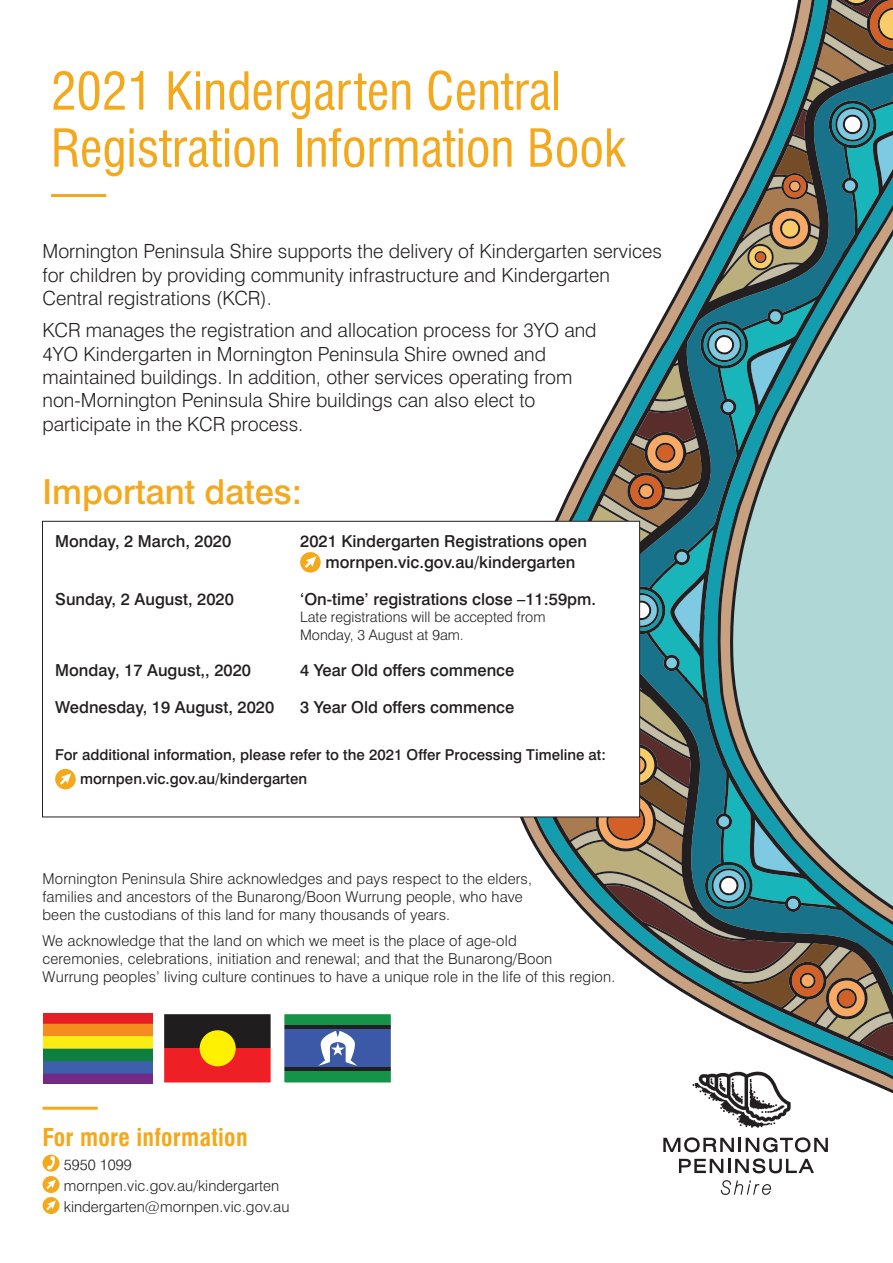
<style>
.page{position:relative;width:893px;height:1263px;background:#fff}
.page>*{position:absolute;margin:0;border:0;box-sizing:border-box;transform-origin:0 0}
.t1{font:condensed 51px/57px "Swiss 721 BT";color:#f4a81c}
.t2{font:500 34.5px "Swiss 721 BT";color:#f4a81c}
.t3{font:700 condensed 24px "Swiss 721 BT";letter-spacing:.01em;color:#f4a81c}
.t4{font:300 19.5px/23.4px "Swiss 721 BT";color:#231f20}
.t5{font:500 16.5px/20.2px "Swiss 721 BT";color:#231f20}
.t6{font:300 15px/18px "Swiss 721 BT";letter-spacing:.01em;color:#231f20}
.t7{font:500 15px/24.5px "Swiss 721 BT";color:#231f20}
.t8{font:300 14.55px/17.4px "Swiss 721 BT";color:#231f20}
</style>
<div class="page">
<hr style="left:51px;top:194px;width:55px;height:3px;background:#f4a81c">
<svg style="left:534px;top:520px;width:359px;height:672px"></svg>
<svg style="left:539px;top:0;width:354px;height:1056px"></svg>
<svg style="left:692px;top:1070px;width:99px;height:58px"></svg>
<svg style="left:721px;top:1180px;width:50px;height:15px"></svg>
<svg style="left:663px;top:1137px;width:71px;height:15px"></svg>
<hr style="left:738px;top:1138px;width:3px;height:14px;background:#231f20">
<svg style="left:746px;top:1137px;width:82px;height:15px"></svg>
<svg style="left:679px;top:1158px;width:135px;height:15px"></svg>
<svg style="left:43px;top:1154px;width:17px;height:60px"></svg>
<hr style="left:43px;top:1107px;width:55px;height:3px;background:#f4a81c">
<svg style="left:164px;top:1014px;width:107px;height:69px;background:#9a3e20"></svg>
<svg style="left:284px;top:1014px;width:107px;height:69px;background:#407682"></svg>
<img style="left:44px;top:1013px;width:109px;height:70px">
<div style="left:43px;top:521px;width:597px;height:296px;background:#fff"></div>
<svg style="left:300px;top:552px;width:21px;height:21px"></svg>
<svg style="left:55px;top:769px;width:21px;height:20px"></svg>
<div style="left:42px;top:521px;width:598px;height:296px;border:1px solid #231f20"></div>
<h1 class="t1" style="left:51px;top:63px;width:576px">2021 Kindergarten Central<br>Registration Information Book</h1>
<h3 class="t4" style="left:43px;top:240px;width:621px">Mornington Peninsula Shire supports the delivery of Kindergarten services for children by providing community infrastructure and Kindergarten<br>Central registrations (KCR).</h3>
<p class="t4" style="left:43px;top:318px;width:556px">KCR manages the registration and allocation process for 3YO and 4YO Kindergarten in Mornington Peninsula Shire owned and maintained buildings. In addition, other services operating from non-Mornington Peninsula Shire buildings can also elect to participate in the KCR process.</p>
<h2 class="t2" style="left:43px;top:471px;width:261px">Important dates:</h2>
<p class="t5" style="left:55px;top:531px;width:178px">Monday, 2 March, 2020</p>
<p class="t5" style="left:325px;top:531px;width:263px;text-indent:-25px">2021 Kindergarten Registrations open mornpen.vic.gov.au/kindergarten</p>
<p class="t5" style="left:55px;top:589px;width:180px">Sunday, 2 August, 2020</p>
<p class="t5" style="left:300px;top:589px;width:297px">‘On-time’ registrations close –11:59pm.</p>
<p class="t8" style="left:300px;top:608px;width:247px">Late registrations will be accepted from<br>Monday, 3 August at 9am.</p>
<p class="t5" style="left:55px;top:660px;width:197px">Monday, 17 August,, 2020</p>
<p class="t5" style="left:300px;top:660px;width:216px">4 Year Old offers commence</p>
<p class="t5" style="left:55px;top:697px;width:221px">Wednesday, 19 August, 2020</p>
<p class="t5" style="left:300px;top:697px;width:216px">3 Year Old offers commence</p>
<p class="t7" style="left:80px;top:742px;width:527px;text-indent:-25px">For additional information, please refer to the 2021 Offer Processing Timeline at: mornpen.vic.gov.au/kindergarten</p>
<p class="t6" style="left:43px;top:869px;width:491px">Mornington Peninsula Shire acknowledges and pays respect to the elders, families and ancestors of the Bunarong/Boon Wurrung people, who have been the custodians of this land for many thousands of years.</p>
<p class="t6" style="left:43px;top:932px;width:574px">We acknowledge that the land on which we meet is the place of age-old<br>ceremonies, celebrations, initiation and renewal; and that the Bunarong/Boon<br>Wurrung peoples’ living culture continues to have a unique role in the life of this region.</p>
<h3 class="t3" style="left:43px;top:1123px;width:207px">For more information</h3>
<p class="t6" style="left:64px;top:1154px;width:227px;line-height:21px">5950 1099 mornpen.vic.gov.au/kindergarten kindergarten@mornpen.vic.gov.au</p>
</div>
